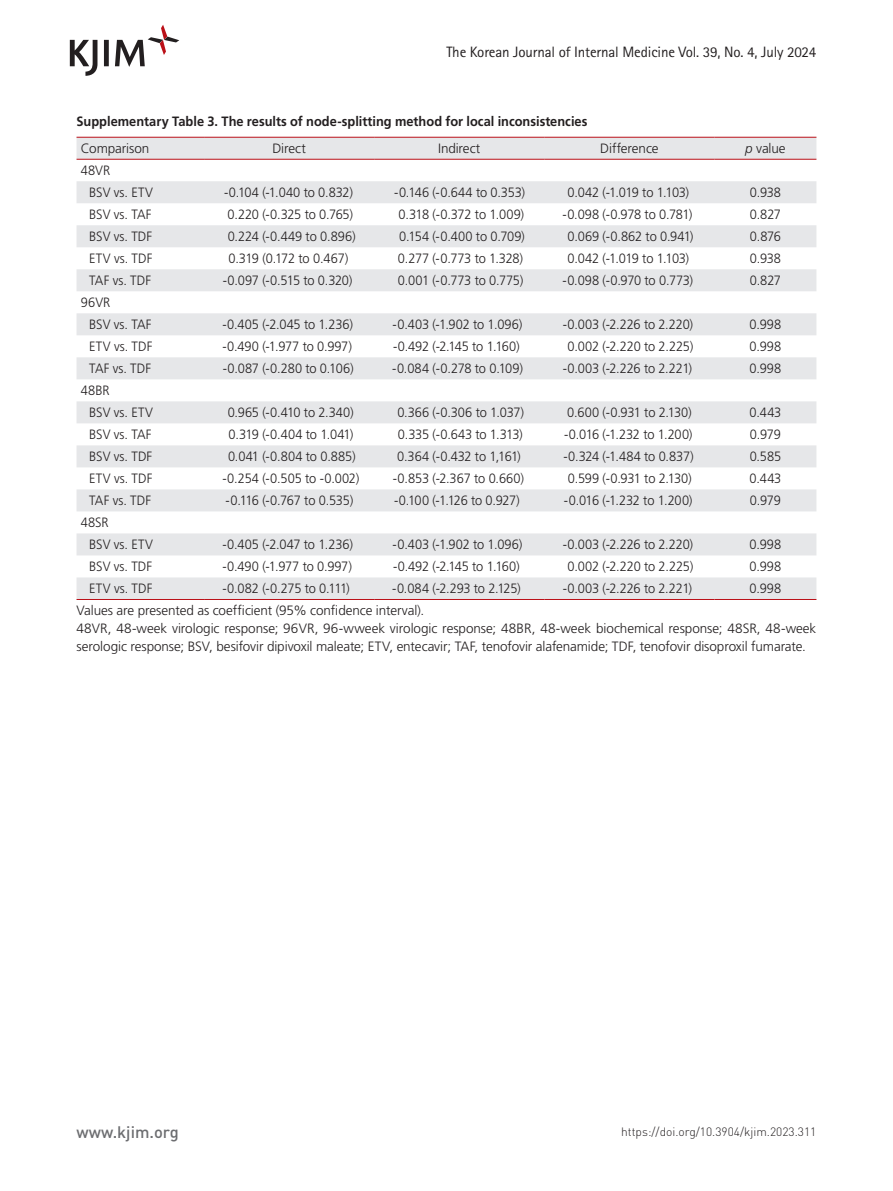
<style>
.page{position:relative;width:893px;height:1191px;background:#fff}
.page>*{position:absolute;margin:0;border:0;box-sizing:border-box;transform-origin:0 0}
.t1{font:500 16.5px "DIN Pro";color:#6c6d70}
.t2{font:15px "Rotis Sans Serif Std";letter-spacing:-.01em;color:#231f20}
.t3{font:300 13.5px/22px "Frutiger LT Std";letter-spacing:-.01em;color:#231f20;scale:.95 1}
.t4{font:300 13.5px/18px "Frutiger LT Std";letter-spacing:-.01em;color:#231f20}
.t5{font:300 13.5px "Frutiger LT Std";letter-spacing:-.03em;color:#231f20;scale:.95 1}
.t6{font:700 13.5px "Frutiger LT Std";color:#231f20;scale:.95 1}
.t7{font:300 13.5px/22px "Frutiger LT Std";letter-spacing:.01em;color:#231f20;scale:.95 1}
.t8{font:300 12px "DIN Pro";color:#231f20}
.s1{font-style:italic}
</style>
<div class="page">
<svg style="left:70px;top:25px;width:109px;height:51px"></svg>
<svg style="left:77px;top:138px;width:739px;height:461px;fill:#e6e7e9"></svg>
<hr style="left:77px;top:137px;width:127px;height:1px;background:#bb1018">
<hr style="left:204px;top:137px;width:170px;height:1px;background:#bb1018">
<hr style="left:374px;top:137px;width:170px;height:1px;background:#bb1018">
<hr style="left:544px;top:137px;width:170px;height:1px;background:#bb1018">
<hr style="left:714px;top:137px;width:102px;height:1px;background:#bb1018">
<hr style="left:77px;top:159px;width:127px;height:1px;background:#bb1018">
<hr style="left:204px;top:159px;width:170px;height:1px;background:#bb1018">
<hr style="left:374px;top:159px;width:170px;height:1px;background:#bb1018">
<hr style="left:544px;top:159px;width:170px;height:1px;background:#bb1018">
<hr style="left:714px;top:159px;width:102px;height:1px;background:#bb1018">
<hr style="left:77px;top:599px;width:127px;height:1px;background:#bb1018">
<hr style="left:204px;top:599px;width:170px;height:1px;background:#bb1018">
<hr style="left:374px;top:599px;width:170px;height:1px;background:#bb1018">
<hr style="left:544px;top:599px;width:170px;height:1px;background:#bb1018">
<hr style="left:714px;top:599px;width:102px;height:1px;background:#bb1018">
<p class="t2" style="left:446px;top:43px;width:372px">The Korean Journal of Internal Medicine Vol. 39, No. 4, July 2024</p>
<p class="t6" style="left:77px;top:113px;width:539px">Supplementary Table 3. The results of node-splitting method for local inconsistencies</p>
<p class="t4" style="left:81px;top:139px;width:70px">Comparison</p>
<p class="t4" style="left:272px;top:139px;width:35px">Direct</p>
<p class="t4" style="left:438px;top:139px;width:44px">Indirect</p>
<p class="t4" style="left:600px;top:139px;width:60px">Difference</p>
<p class="t4" style="left:745px;top:139px;width:42px"><span class="s1">p</span> value</p>
<p class="t7" style="left:89px;top:159px;width:68px;text-indent:-9px">48VR<br>BSV vs. ETV</p>
<p class="t3" style="left:224px;top:181px;width:137px">-0.104 (-1.040 to 0.832)</p>
<p class="t3" style="left:394px;top:181px;width:139px">-0.146 (-0.644 to 0.353)</p>
<p class="t3" style="left:568px;top:181px;width:130px">0.042 (-1.019 to 1.103)</p>
<p class="t3" style="left:750px;top:181px;width:34px">0.938</p>
<p class="t3" style="left:89px;top:203px;width:67px">BSV vs. TAF</p>
<p class="t3" style="left:228px;top:203px;width:134px">0.220 (-0.325 to 0.765)</p>
<p class="t3" style="left:399px;top:203px;width:134px">0.318 (-0.372 to 1.009)</p>
<p class="t3" style="left:563px;top:203px;width:138px">-0.098 (-0.978 to 0.781)</p>
<p class="t3" style="left:750px;top:203px;width:35px">0.827</p>
<p class="t3" style="left:89px;top:225px;width:68px">BSV vs. TDF</p>
<p class="t3" style="left:228px;top:225px;width:136px">0.224 (-0.449 to 0.896)</p>
<p class="t3" style="left:399px;top:225px;width:134px">0.154 (-0.400 to 0.709)</p>
<p class="t3" style="left:567px;top:225px;width:134px">0.069 (-0.862 to 0.941)</p>
<p class="t3" style="left:750px;top:225px;width:34px">0.876</p>
<p class="t3" style="left:89px;top:247px;width:68px">ETV vs. TDF</p>
<p class="t3" style="left:229px;top:247px;width:128px">0.319 (0.172 to 0.467)</p>
<p class="t3" style="left:398px;top:247px;width:133px">0.277 (-0.773 to 1.328)</p>
<p class="t3" style="left:568px;top:247px;width:130px">0.042 (-1.019 to 1.103)</p>
<p class="t3" style="left:750px;top:247px;width:34px">0.938</p>
<p class="t3" style="left:89px;top:269px;width:67px">TAF vs. TDF</p>
<p class="t5" style="left:223px;top:272px;width:138px">-0.097 (-0.515 to 0.320)</p>
<p class="t3" style="left:398px;top:269px;width:134px">0.001 (-0.773 to 0.775)</p>
<p class="t3" style="left:563px;top:269px;width:139px">-0.098 (-0.970 to 0.773)</p>
<p class="t3" style="left:750px;top:269px;width:35px">0.827</p>
<p class="t7" style="left:89px;top:291px;width:67px;text-indent:-9px">96VR<br>BSV vs. TAF</p>
<p class="t3" style="left:222px;top:313px;width:139px">-0.405 (-2.045 to 1.236)</p>
<p class="t3" style="left:393px;top:313px;width:138px">-0.403 (-1.902 to 1.096)</p>
<p class="t3" style="left:563px;top:313px;width:139px">-0.003 (-2.226 to 2.220)</p>
<p class="t3" style="left:750px;top:313px;width:35px">0.998</p>
<p class="t3" style="left:89px;top:335px;width:68px">ETV vs. TDF</p>
<p class="t3" style="left:222px;top:335px;width:138px">-0.490 (-1.977 to 0.997)</p>
<p class="t3" style="left:393px;top:335px;width:135px">-0.492 (-2.145 to 1.160)</p>
<p class="t3" style="left:568px;top:335px;width:134px">0.002 (-2.220 to 2.225)</p>
<p class="t3" style="left:750px;top:335px;width:35px">0.998</p>
<p class="t3" style="left:89px;top:357px;width:67px">TAF vs. TDF</p>
<p class="t3" style="left:223px;top:357px;width:139px">-0.087 (-0.280 to 0.106)</p>
<p class="t3" style="left:392px;top:357px;width:139px">-0.084 (-0.278 to 0.109)</p>
<p class="t3" style="left:563px;top:357px;width:138px">-0.003 (-2.226 to 2.221)</p>
<p class="t3" style="left:750px;top:357px;width:35px">0.998</p>
<p class="t7" style="left:89px;top:379px;width:68px;text-indent:-9px">48BR<br>BSV vs. ETV</p>
<p class="t3" style="left:228px;top:401px;width:134px">0.965 (-0.410 to 2.340)</p>
<p class="t3" style="left:397px;top:401px;width:135px">0.366 (-0.306 to 1.037)</p>
<p class="t3" style="left:567px;top:401px;width:133px">0.600 (-0.931 to 2.130)</p>
<p class="t3" style="left:749px;top:401px;width:35px">0.443</p>
<p class="t3" style="left:89px;top:423px;width:67px">BSV vs. TAF</p>
<p class="t3" style="left:229px;top:423px;width:133px">0.319 (-0.404 to 1.041)</p>
<p class="t3" style="left:398px;top:423px;width:133px">0.335 (-0.643 to 1.313)</p>
<p class="t3" style="left:564px;top:423px;width:137px">-0.016 (-1.232 to 1.200)</p>
<p class="t3" style="left:750px;top:423px;width:34px">0.979</p>
<p class="t3" style="left:89px;top:445px;width:68px">BSV vs. TDF</p>
<p class="t7" style="left:228px;top:445px;width:136px">0.041 (-0.804 to 0.885)</p>
<p class="t3" style="left:397px;top:445px;width:132px">0.364 (-0.432 to 1,161)</p>
<p class="t3" style="left:564px;top:445px;width:139px">-0.324 (-1.484 to 0.837)</p>
<p class="t3" style="left:750px;top:445px;width:35px">0.585</p>
<p class="t3" style="left:89px;top:467px;width:68px">ETV vs. TDF</p>
<p class="t3" style="left:223px;top:467px;width:145px">-0.254 (-0.505 to -0.002)</p>
<p class="t3" style="left:393px;top:467px;width:139px">-0.853 (-2.367 to 0.660)</p>
<p class="t5" style="left:568px;top:470px;width:132px">0.599 (-0.931 to 2.130)</p>
<p class="t3" style="left:749px;top:467px;width:35px">0.443</p>
<p class="t3" style="left:89px;top:489px;width:67px">TAF vs. TDF</p>
<p class="t3" style="left:226px;top:489px;width:136px">-0.116 (-0.767 to 0.535)</p>
<p class="t5" style="left:394px;top:492px;width:134px">-0.100 (-1.126 to 0.927)</p>
<p class="t3" style="left:564px;top:489px;width:137px">-0.016 (-1.232 to 1.200)</p>
<p class="t3" style="left:750px;top:489px;width:34px">0.979</p>
<p class="t3" style="left:89px;top:511px;width:68px;text-indent:-9px">48SR<br>BSV vs. ETV</p>
<p class="t3" style="left:222px;top:533px;width:139px">-0.405 (-2.047 to 1.236)</p>
<p class="t3" style="left:393px;top:533px;width:138px">-0.403 (-1.902 to 1.096)</p>
<p class="t3" style="left:563px;top:533px;width:139px">-0.003 (-2.226 to 2.220)</p>
<p class="t3" style="left:750px;top:533px;width:35px">0.998</p>
<p class="t3" style="left:89px;top:555px;width:68px">BSV vs. TDF</p>
<p class="t3" style="left:222px;top:555px;width:138px">-0.490 (-1.977 to 0.997)</p>
<p class="t3" style="left:393px;top:555px;width:135px">-0.492 (-2.145 to 1.160)</p>
<p class="t3" style="left:568px;top:555px;width:134px">0.002 (-2.220 to 2.225)</p>
<p class="t3" style="left:750px;top:555px;width:35px">0.998</p>
<p class="t3" style="left:89px;top:577px;width:68px">ETV vs. TDF</p>
<p class="t5" style="left:223px;top:580px;width:136px">-0.082 (-0.275 to 0.111)</p>
<p class="t3" style="left:392px;top:577px;width:137px">-0.084 (-2.293 to 2.125)</p>
<p class="t3" style="left:563px;top:577px;width:138px">-0.003 (-2.226 to 2.221)</p>
<p class="t3" style="left:750px;top:577px;width:35px">0.998</p>
<p class="t4" style="left:77px;top:602px;width:741px">Values are presented as coefficient (95% confidence interval).<br>48VR, 48-week virologic response; 96VR, 96-wweek virologic response; 48BR, 48-week biochemical response; 48SR, 48-week serologic response; BSV, besifovir dipivoxil maleate; ETV, entecavir; TAF, tenofovir alafenamide; TDF, tenofovir disoproxil fumarate.</p>
<p class="t1" style="left:77px;top:1120px;width:104px">www.kjim.org</p>
<p class="t8" style="left:621px;top:1123px;width:197px">https://doi.org/10.3904/kjim.2023.311</p>
</div>
